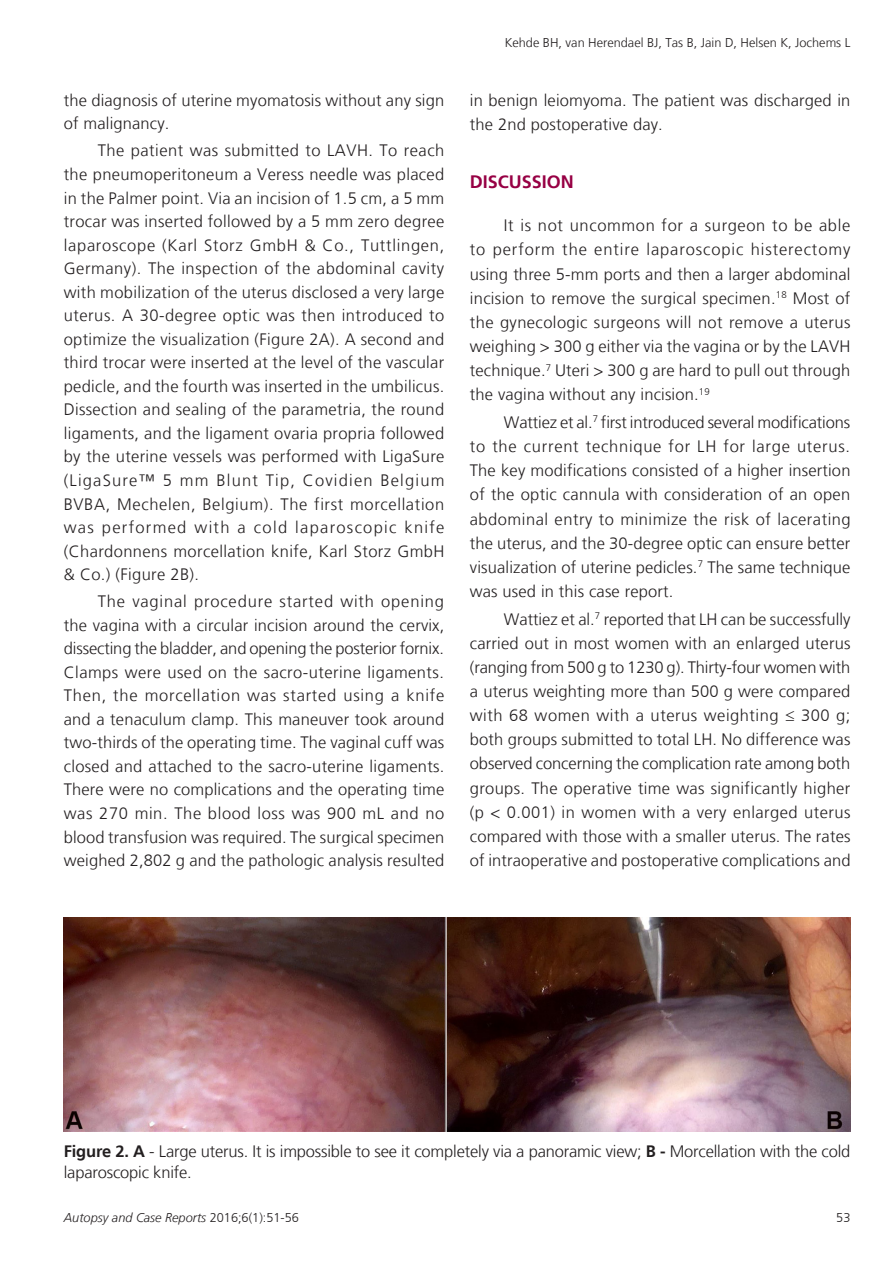
<style>
.page{position:relative;width:893px;height:1263px;background:#fff}
.page>*{position:absolute;margin:0;border:0;box-sizing:border-box;transform-origin:0 0}
.Heading1{font:700 18px "Frutiger LT";color:#970044}
.Paragraph{font:300 16.5px/23.5px "Frutiger LT";letter-spacing:.01em;color:#231f20;text-align:justify}
.FigureCaption{font:300 16.5px/21px "Frutiger LT";letter-spacing:-.01em;color:#231f20}
.RunningAuthorsAlt{font:300 12.75px "Frutiger LT";color:#231f20}
.RunningHeader{font:italic 300 12.75px "Frutiger LT";color:#231f20}
.Numbering{font:300 12.75px "Frutiger LT";color:#231f20}
.s1{font-weight:700}
.s2{font-style:normal}
</style>
<div class="page">
<img style="left:64px;top:917px;width:786px;height:215px">
<p class="Paragraph" style="left:64px;top:89px;width:382px">the diagnosis of uterine myomatosis without any sign of malignancy.</p>
<p class="Paragraph" style="left:64px;top:139px;width:382px;text-indent:34px">The patient was submitted to LAVH. To reach the pneumoperitoneum a Veress needle was placed in the Palmer point. Via an incision of 1.5 cm, a 5 mm trocar was inserted followed by a 5 mm zero degree laparoscope (Karl Storz GmbH &amp; Co., Tuttlingen, Germany). The inspection of the abdominal cavity with mobilization of the uterus disclosed a very large uterus. A 30-degree optic was then introduced to optimize the visualization (Figure 2A). A second and third trocar were inserted at the level of the vascular pedicle, and the fourth was inserted in the umbilicus.<br>Dissection and sealing of the parametria, the round ligaments, and the ligament ovaria propria followed by the uterine vessels was performed with LigaSure (LigaSure™ 5 mm Blunt Tip, Covidien Belgium BVBA, Mechelen, Belgium). The first morcellation was performed with a cold laparoscopic knife (Chardonnens morcellation knife, Karl Storz GmbH &amp; Co.) (Figure 2B).</p>
<p class="Paragraph" style="left:64px;top:590px;width:382px;text-indent:34px">The vaginal procedure started with opening the vagina with a circular incision around the cervix, dissecting the bladder, and opening the posterior fornix.<br>Clamps were used on the sacro-uterine ligaments.<br>Then, the morcellation was started using a knife and a tenaculum clamp. This maneuver took around two‑thirds of the operating time. The vaginal cuff was closed and attached to the sacro-uterine ligaments.<br>There were no complications and the operating time was 270 min. The blood loss was 900 mL and no blood transfusion was required. The surgical specimen weighed 2,802 g and the pathologic analysis resulted</p>
<p class="RunningAuthorsAlt" style="left:505px;top:35px;width:347px">Kehde BH, van Herendael BJ, Tas B, Jain D, Helsen K, Jochems L</p>
<p class="Paragraph" style="left:470px;top:89px;width:382px">in benign leiomyoma. The patient was discharged in the 2nd postoperative day.</p>
<p class="Heading1" style="left:470px;top:172px;width:106px">DISCUSSION</p>
<p class="Paragraph" style="left:470px;top:214px;width:382px;line-height:24.2px;text-indent:34px">It is not uncommon for a surgeon to be able to perform the entire laparoscopic histerectomy using three 5-mm ports and then a larger abdominal incision to remove the surgical specimen.<sup>18</sup> Most of the gynecologic surgeons will not remove a uterus weighing &gt; 300 g either via the vagina or by the LAVH technique.<sup>7</sup> Uteri &gt; 300 g are hard to pull out through the vagina without any incision.<sup>19</sup></p>
<p class="Paragraph" style="left:470px;top:410px;width:382px;line-height:24.2px;text-indent:34px">Wattiez et al.<sup>7</sup> first introduced several modifications to the current technique for LH for large uterus.<br>The key modifications consisted of a higher insertion of the optic cannula with consideration of an open abdominal entry to minimize the risk of lacerating the uterus, and the 30-degree optic can ensure better visualization of uterine pedicles.<sup>7</sup> The same technique was used in this case report.</p>
<p class="Paragraph" style="left:470px;top:607px;width:382px;line-height:24.2px;text-indent:34px">Wattiez et al.<sup>7</sup> reported that LH can be successfully carried out in most women with an enlarged uterus (ranging from 500 g to 1230 g). Thirty-four women with a uterus weighting more than 500 g were compared with 68 women with a uterus weighting ≤ 300 g; both groups submitted to total LH. No difference was observed concerning the complication rate among both groups. The operative time was significantly higher (p &lt; 0.001) in women with a very enlarged uterus compared with those with a smaller uterus. The rates of intraoperative and postoperative complications and</p>
<p class="FigureCaption" style="left:64px;top:1141px;width:788px"><span class="s1">Figure 2. A</span> - Large uterus. It is impossible to see it completely via a panoramic view; <span class="s1">B -</span> Morcellation with the cold laparoscopic knife.</p>
<p class="RunningHeader" style="left:64px;top:1210px;width:237px">Autopsy and Case Reports <span class="s2">2016;6(1):51-56</span></p>
<p class="Numbering" style="left:836px;top:1210px;width:16px">53</p>
</div>
